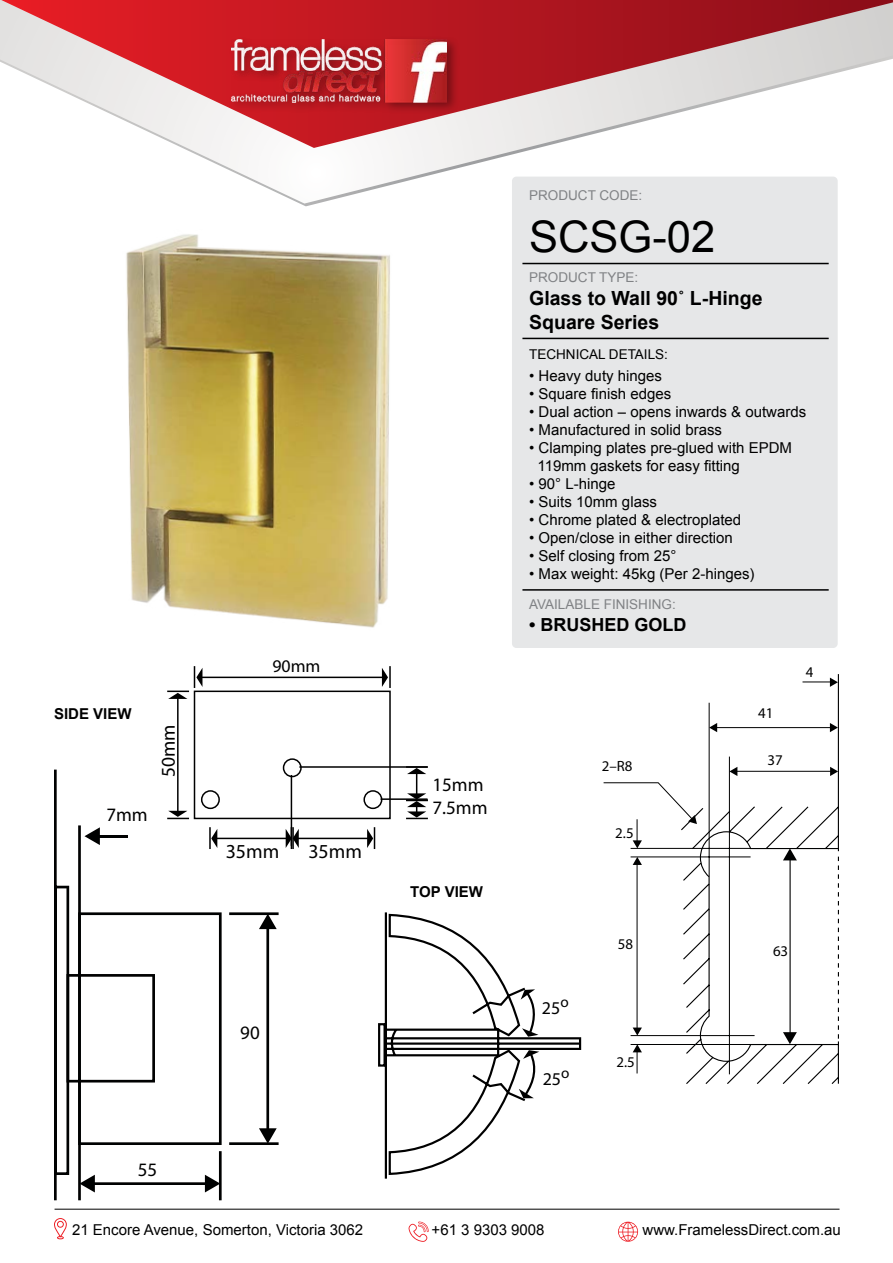
<style>
.page{position:relative;width:893px;height:1263px;background:#fff}
.page>*{position:absolute;margin:0;border:0;box-sizing:border-box;transform-origin:0 0}
.t1{font:43.5px "Arial";color:#000}
.t2{font:19.95px "Myriad Pro";color:#000}
.t3{font:700 19.5px/23.4px "Arial";color:#000}
.t4{font:19.5px "Myriad Pro";color:#000}
.t5{font:19.05px/23px "Myriad Pro";color:#000}
.t6{font:19.05px "Myriad Pro";color:#000101}
.t7{font:700 18px "Arial";color:#000}
.t8{font:18px "Myriad Pro";color:#000}
.t9{font:17.85px "Myriad Pro";color:#000}
.t10{font:15px/18px "Arial";color:#000}
.t11{font:700 15px "Arial";color:#000}
.t12{font:14.85px "Myriad Pro";color:#000101}
.t13{font:13.5px "Arial";color:#808285}
.t14{font:13.5px "Arial";color:#000}
</style>
<div class="page">
<svg style="left:0;top:0;width:893px;height:204px"></svg>
<div style="left:229px;top:35px;width:231px;height:79px;background:#000;opacity:.38"></div>
<img style="left:232px;top:40px;width:215px;height:62px">
<svg style="left:618px;top:1222px;width:20px;height:20px"></svg>
<svg style="left:408px;top:1221px;width:21px;height:21px"></svg>
<svg style="left:54px;top:1218px;width:13px;height:21px"></svg>
<hr style="left:55px;top:1209px;width:784px;height:1px;background:#000">
<svg style="left:54px;top:770px;width:225px;height:430px"></svg>
<svg style="left:259px;top:914px;width:18px;height:15px"></svg>
<svg style="left:259px;top:1128px;width:18px;height:16px"></svg>
<hr style="left:92px;top:1182px;width:115px;height:3px;background:#000101">
<hr style="left:219px;top:1151px;width:3px;height:49px;background:#000101">
<svg style="left:79px;top:1175px;width:16px;height:17px"></svg>
<svg style="left:205px;top:1175px;width:14px;height:17px"></svg>
<hr style="left:97px;top:835px;width:31px;height:2px;background:#000101">
<svg style="left:84px;top:827px;width:16px;height:18px"></svg>
<svg style="left:66px;top:912px;width:156px;height:233px"></svg>
<svg style="left:378px;top:912px;width:204px;height:267px"></svg>
<svg style="left:522px;top:1028px;width:16px;height:9px"></svg>
<svg style="left:521px;top:989px;width:14px;height:10px"></svg>
<svg style="left:519px;top:1050px;width:20px;height:48px"></svg>
<div style="left:194px;top:690px;width:197px;height:129px;border:2px solid #000"></div>
<div style="left:202px;top:791px;width:17px;height:17px;background:#fff;border-radius:50%"></div>
<div style="left:201px;top:790px;width:19px;height:19px;border:2px solid #000;border-radius:50%"></div>
<div style="left:363px;top:790px;width:19px;height:19px;border:2px solid #000;border-radius:50%"></div>
<div style="left:283px;top:758px;width:19px;height:19px;border:2px solid #000;border-radius:50%"></div>
<hr style="left:389px;top:666px;width:2px;height:22px;background:#000">
<hr style="left:200px;top:677px;width:184px;height:1px;background:#000">
<svg style="left:382px;top:668px;width:6px;height:19px"></svg>
<svg style="left:194px;top:666px;width:8px;height:22px"></svg>
<hr style="left:209px;top:827px;width:2px;height:22px;background:#000">
<hr style="left:215px;top:838px;width:73px;height:1px;background:#000">
<svg style="left:211px;top:829px;width:6px;height:19px"></svg>
<hr style="left:297px;top:838px;width:72px;height:1px;background:#000">
<svg style="left:367px;top:827px;width:8px;height:22px"></svg>
<svg style="left:286px;top:827px;width:13px;height:22px"></svg>
<hr style="left:406px;top:766px;width:22px;height:2px;background:#000">
<svg style="left:406px;top:768px;width:22px;height:51px"></svg>
<hr style="left:167px;top:690px;width:22px;height:2px;background:#000">
<hr style="left:177px;top:697px;width:2px;height:116px;background:#000">
<svg style="left:167px;top:811px;width:22px;height:8px"></svg>
<svg style="left:168px;top:693px;width:19px;height:6px"></svg>
<hr style="left:291px;top:775px;width:1px;height:71px;background:#000">
<hr style="left:299px;top:766px;width:128px;height:2px;background:#000">
<hr style="left:381px;top:798px;width:46px;height:2px;background:#000">
<svg style="left:682px;top:674px;width:157px;height:410px"></svg>
<svg style="left:783px;top:848px;width:14px;height:12px"></svg>
<svg style="left:783px;top:1032px;width:14px;height:12px"></svg>
<hr style="left:716px;top:727px;width:115px;height:1px;background:#000101">
<hr style="left:631px;top:1044px;width:120px;height:1px;background:#000101">
<hr style="left:631px;top:1035px;width:124px;height:1px;background:#000101">
<hr style="left:709px;top:703px;width:1px;height:174px;background:#000101">
<hr style="left:631px;top:848px;width:120px;height:1px;background:#000101">
<hr style="left:631px;top:856px;width:120px;height:1px;background:#000101">
<hr style="left:729px;top:756px;width:1px;height:318px;background:#000101">
<svg style="left:709px;top:723px;width:8px;height:9px"></svg>
<svg style="left:830px;top:723px;width:8px;height:9px"></svg>
<svg style="left:802px;top:678px;width:36px;height:9px"></svg>
<hr style="left:736px;top:771px;width:95px;height:1px;background:#000101">
<svg style="left:729px;top:767px;width:8px;height:9px"></svg>
<svg style="left:830px;top:767px;width:8px;height:9px"></svg>
<svg style="left:633px;top:1045px;width:9px;height:28px"></svg>
<hr style="left:637px;top:863px;width:1px;height:166px;background:#000101">
<svg style="left:633px;top:857px;width:9px;height:8px"></svg>
<svg style="left:633px;top:1027px;width:9px;height:8px"></svg>
<svg style="left:603px;top:782px;width:128px;height:68px"></svg>
<svg style="left:838px;top:857px;width:1px;height:187px"></svg>
<div style="left:512px;top:177px;width:326px;height:471px;background:#e6e7e8;border-radius:4px"></div>
<hr style="left:522px;top:263px;width:307px;height:1px;background:#000">
<hr style="left:522px;top:338px;width:307px;height:1px;background:#000">
<hr style="left:522px;top:589px;width:307px;height:2px;background:#000">
<img style="left:126px;top:206px;width:264px;height:422px">
<p class="t11" style="left:54px;top:703px;width:79px">SIDE VIEW</p>
<p class="t6" style="left:106px;top:803px;width:43px">7mm</p>
<h3 class="t4" style="left:156px;top:777px;width:54px;rotate:-90deg">50mm</h3>
<p class="t6" style="left:138px;top:1157px;width:21px">55</p>
<p class="t9" style="left:272px;top:655px;width:50px">90mm</p>
<h2 class="t2" style="left:226px;top:839px;width:55px">35mm</h2>
<h2 class="t2" style="left:308px;top:839px;width:55px">35mm</h2>
<p class="t6" style="left:240px;top:1020px;width:21px">90</p>
<p class="t5" style="left:432px;top:773px;width:57px">15mm<br>7.5mm</p>
<p class="t11" style="left:410px;top:882px;width:74px">TOP VIEW</p>
<p class="t13" style="left:529px;top:186px;width:115px">PRODUCT CODE:</p>
<h1 class="t1" style="left:529px;top:208px;width:188px">SCSG-02</h1>
<p class="t13" style="left:529px;top:268px;width:111px">PRODUCT TYPE:</p>
<h3 class="t3" style="left:529px;top:287px;width:235px">Glass to Wall 90˚ L-Hinge<br>Square Series</h3>
<p class="t14" style="left:529px;top:345px;width:140px">TECHNICAL DETAILS:</p>
<p class="t10" style="left:529px;top:367px;width:134px">• Heavy duty hinges</p>
<p class="t10" style="left:529px;top:385px;width:143px">• Square finish edges</p>
<p class="t10" style="left:529px;top:403px;width:279px">• Dual action – opens inwards &amp; outwards</p>
<p class="t10" style="left:529px;top:421px;width:194px">• Manufactured in solid brass</p>
<p class="t10" style="left:538px;top:439px;width:256px;text-indent:-8px">• Clamping plates pre-glued with EPDM<br>119mm gaskets for easy fitting</p>
<p class="t10" style="left:529px;top:475px;width:88px">• 90° L-hinge</p>
<p class="t10" style="left:529px;top:493px;width:129px">• Suits 10mm glass</p>
<p class="t10" style="left:529px;top:511px;width:214px">• Chrome plated &amp; electroplated</p>
<p class="t10" style="left:529px;top:529px;width:205px">• Open/close in either direction</p>
<p class="t10" style="left:529px;top:547px;width:149px">• Self closing from 25°</p>
<p class="t10" style="left:529px;top:565px;width:227px">• Max weight: 45kg (Per 2-hinges)</p>
<p class="t13" style="left:529px;top:595px;width:148px">AVAILABLE FINISHING:</p>
<p class="t7" style="left:529px;top:612px;width:159px">• BRUSHED GOLD</p>
<p class="t12" style="left:602px;top:757px;width:32px">2–R8</p>
<p class="t12" style="left:615px;top:823px;width:20px">2.5</p>
<p class="t8" style="left:542px;top:997px;width:28px">25<sup>o</sup></p>
<p class="t8" style="left:543px;top:1067px;width:28px">25<sup>o</sup></p>
<p class="t12" style="left:618px;top:935px;width:17px">58</p>
<p class="t12" style="left:617px;top:1053px;width:20px">2.5</p>
<p class="t12" style="left:758px;top:703px;width:17px">41</p>
<p class="t12" style="left:767px;top:750px;width:17px">37</p>
<p class="t12" style="left:806px;top:663px;width:9px">4</p>
<p class="t12" style="left:773px;top:942px;width:17px">63</p>
<p class="t10" style="left:72px;top:1221px;width:293px">21 Encore Avenue, Somerton, Victoria 3062</p>
<p class="t10" style="left:432px;top:1221px;width:115px">+61 3 9303 9008</p>
<p class="t10" style="left:643px;top:1221px;width:200px">www.FramelessDirect.com.au</p>
</div>
